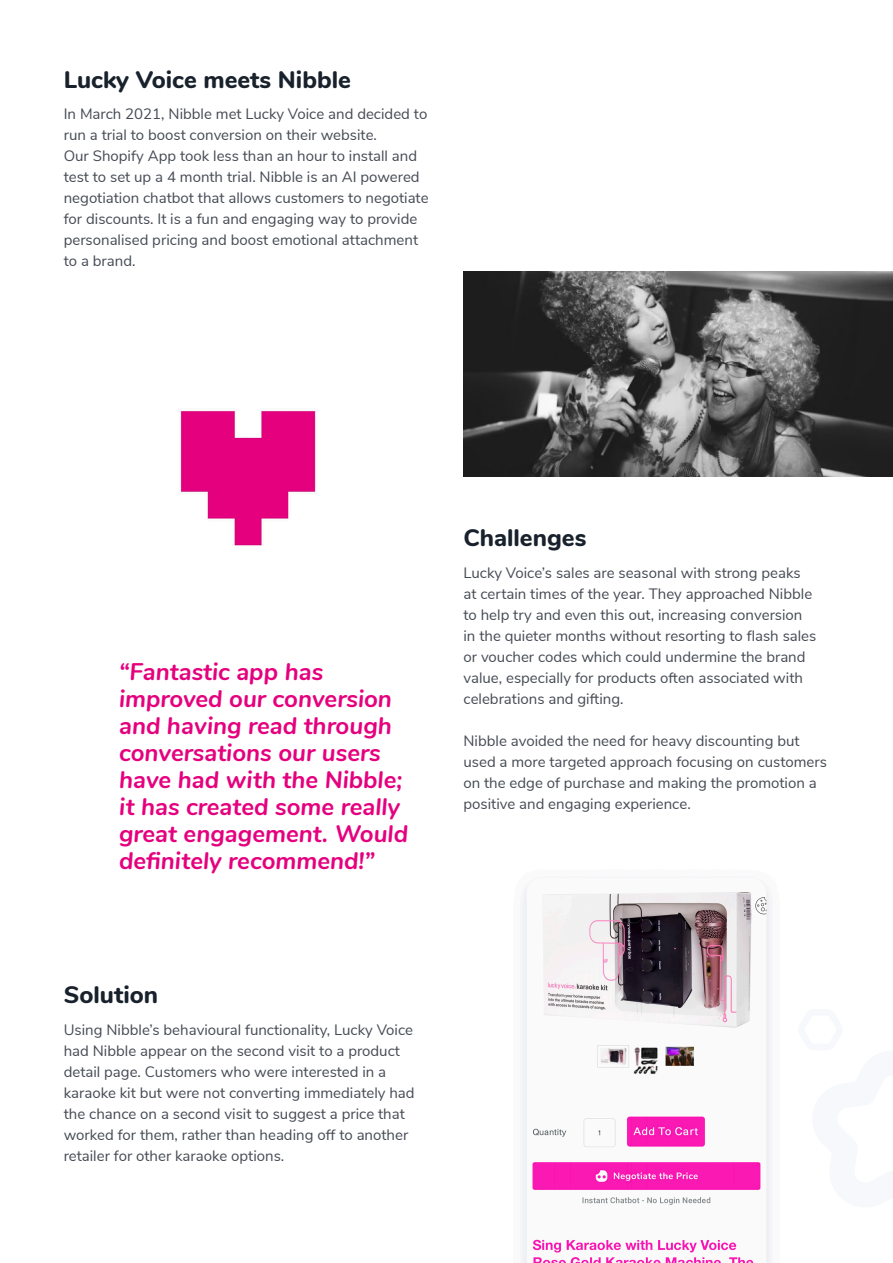
<style>
.page{position:relative;width:893px;height:1263px;background:#fff}
.page>*{position:absolute;margin:0;border:0;box-sizing:border-box;transform-origin:0 0}
.t1{font:italic 700 24px/27px "Nunito";color:#e5007e}
.t2{font:800 24px "Nunito";color:#19222c}
.t3{font:15px/21px "Nunito Sans";color:#454a53}
</style>
<div class="page">
<img style="left:463px;top:271px;width:430px;height:205px">
<img style="left:180px;top:410px;width:136px;height:136px">
<img style="left:522px;top:888px;width:249px;height:375px">
<h1 class="t2" style="left:64px;top:62px;width:289px">Lucky Voice meets Nibble</h1>
<p class="t3" style="left:64px;top:103px;width:366px">In March 2021, Nibble met Lucky Voice and decided to run a trial to boost conversion on their website.<br>Our Shopify App took less than an hour to install and test to set up a 4 month trial. Nibble is an AI powered negotiation chatbot that allows customers to negotiate for discounts. It is a fun and engaging way to provide personalised pricing and boost emotional attachment to a brand.</p>
<h1 class="t1" style="left:119px;top:656px;width:291px">“Fantastic app has improved our conversion and having read through conversations our users have had with the Nibble; it has created some really great engagement. Would definitely recommend!”</h1>
<h1 class="t2" style="left:64px;top:977px;width:96px">Solution</h1>
<p class="t3" style="left:64px;top:1018px;width:352px">Using Nibble’s behavioural functionality, Lucky Voice had Nibble appear on the second visit to a product detail page. Customers who were interested in a karaoke kit but were not converting immediately had the chance on a second visit to suggest a price that worked for them, rather than heading off to another retailer for other karaoke options.</p>
<h1 class="t2" style="left:463px;top:520px;width:124px">Challenges</h1>
<p class="t3" style="left:463px;top:561px;width:354px">Lucky Voice’s sales are seasonal with strong peaks at certain times of the year. They approached Nibble to help try and even this out, increasing conversion in the quieter months without resorting to flash sales or voucher codes which could undermine the brand value, especially for products often associated with celebrations and gifting.</p>
<p class="t3" style="left:463px;top:729px;width:365px">Nibble avoided the need for heavy discounting but used a more targeted approach focusing on customers on the edge of purchase and making the promotion a positive and engaging experience.</p>
</div>
